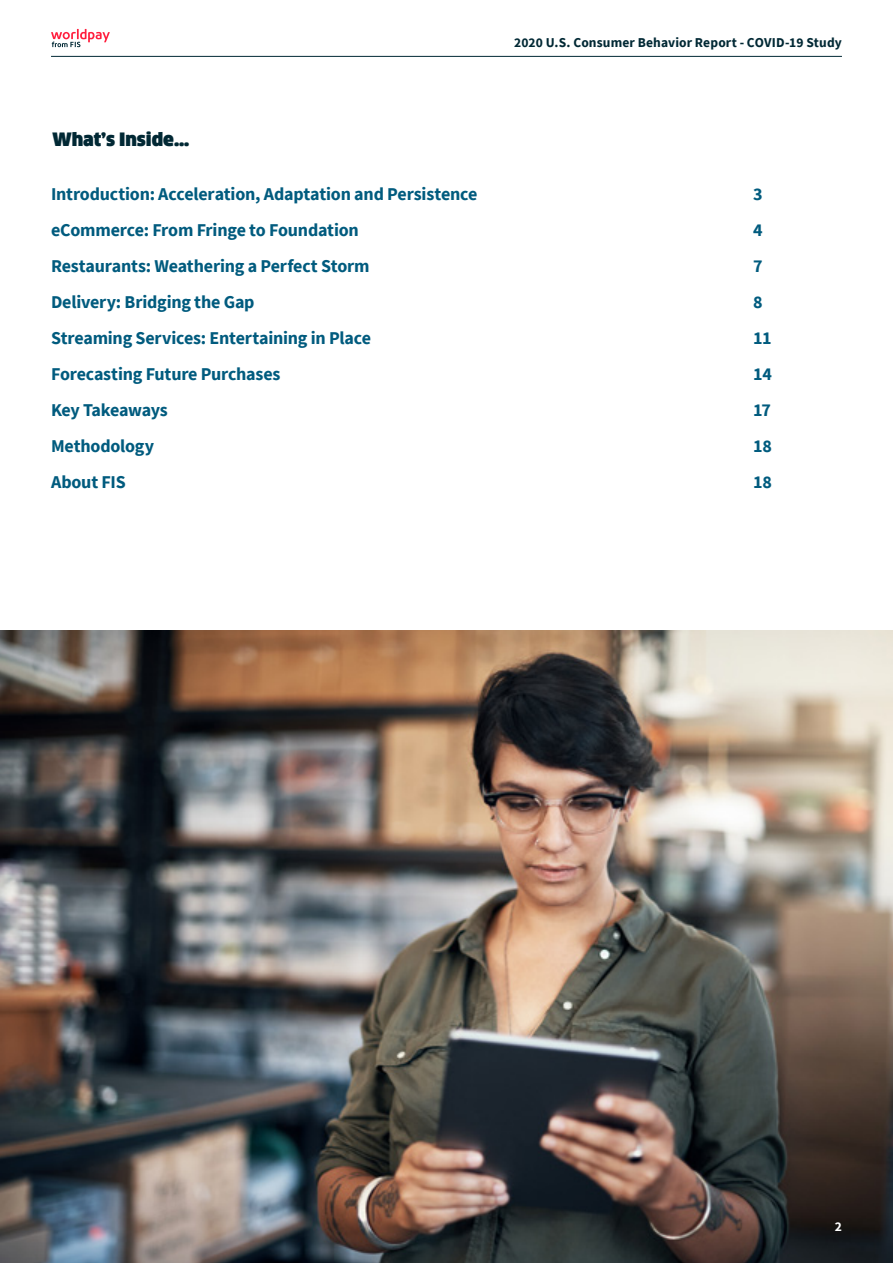
<style>
.page{position:relative;width:893px;height:1263px;background:#fff}
.page>*{position:absolute;margin:0;border:0;box-sizing:border-box;transform-origin:0 0}
.t1{font:700 18px "Source Sans Pro";letter-spacing:-.01em;color:#015b7e}
.t2{font:900 18px "Clan Offc Pro";letter-spacing:-.005em;color:#012834}
.t3{font:700 13.5px "Source Sans Pro";letter-spacing:.01em;color:#012834}
.t4{font:700 13.5px "Source Sans Pro";color:#fff}
</style>
<div class="page">
<hr style="left:51px;top:56px;width:791px;height:1px;background:#012834">
<svg style="left:51px;top:29px;width:59px;height:18px"></svg>
<img style="left:0;top:631px;width:893px;height:632px">
<p class="t2" style="left:52px;top:128px;width:138px">What’s Inside…</p>
<p class="t3" style="left:514px;top:33px;width:329px">2020 U.S. Consumer Behavior Report - COVID-19 Study</p>
<p class="t1" style="left:51px;top:181px;width:428px">Introduction: Acceleration, Adaptation and Persistence</p>
<p class="t1" style="left:753px;top:181px;width:11px">3</p>
<p class="t1" style="left:51px;top:217px;width:309px">eCommerce: From Fringe to Foundation</p>
<p class="t1" style="left:753px;top:217px;width:11px">4</p>
<p class="t1" style="left:51px;top:253px;width:320px">Restaurants: Weathering a Perfect Storm</p>
<p class="t1" style="left:753px;top:253px;width:11px">7</p>
<p class="t1" style="left:51px;top:289px;width:205px">Delivery: Bridging the Gap</p>
<p class="t1" style="left:753px;top:289px;width:11px">8</p>
<p class="t1" style="left:51px;top:325px;width:322px">Streaming Services: Entertaining in Place</p>
<p class="t1" style="left:753px;top:325px;width:20px">11</p>
<p class="t1" style="left:51px;top:361px;width:231px">Forecasting Future Purchases</p>
<p class="t1" style="left:753px;top:361px;width:20px">14</p>
<p class="t1" style="left:51px;top:397px;width:118px">Key Takeaways</p>
<p class="t1" style="left:753px;top:397px;width:19px">17</p>
<p class="t1" style="left:51px;top:433px;width:105px">Methodology</p>
<p class="t1" style="left:753px;top:433px;width:20px">18</p>
<p class="t1" style="left:51px;top:469px;width:76px">About FIS</p>
<p class="t1" style="left:753px;top:469px;width:20px">18</p>
<p class="t4" style="left:835px;top:1217px;width:9px">2</p>
</div>
